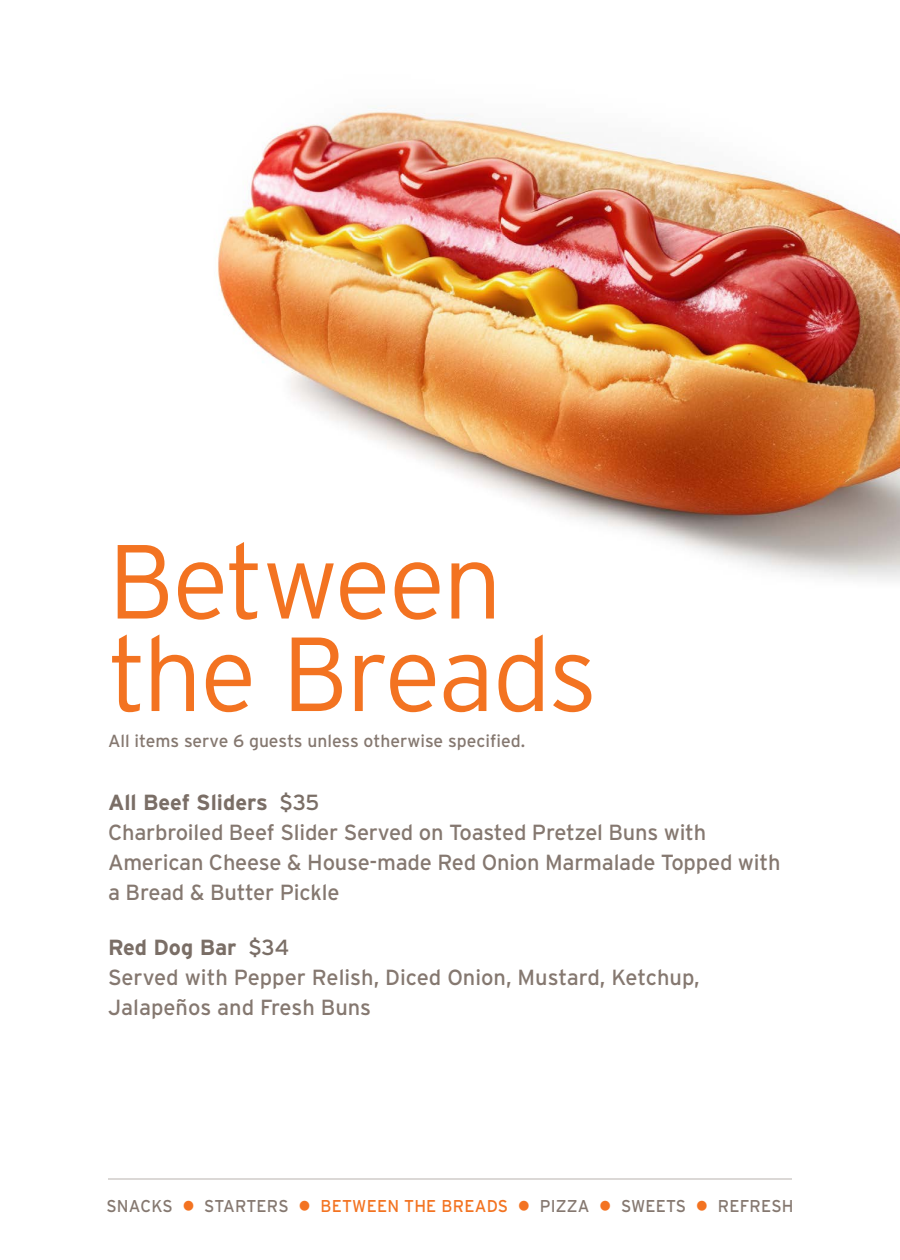
<style>
.page{position:relative;width:900px;height:1260px;background:#fff}
.page>*{position:absolute;margin:0;border:0;box-sizing:border-box;transform-origin:0 0}
.t1{font:300 105px/92.5px "Interstate";letter-spacing:-.025em;color:#f37321}
.t2{font:22px/30px "Interstate";letter-spacing:-.01em;color:#857870}
.t3{font:17.5px "Interstate";color:#857870}
.t4{font:17px "Interstate";letter-spacing:.015em;color:#857870;scale:.96 1}
.s1{font-weight:700;color:#7a6e66}
.s2{color:#7a6e66}
.s3{color:#f37321}
</style>
<div class="page">
<img style="left:217px;top:108px;width:683px;height:473px">
<hr style="left:108px;top:1179px;width:684px;height:1px;background:#7a6e66">
<h1 class="t1" style="left:108px;top:534px;width:491px">Between the Breads</h1>
<p class="t3" style="left:108px;top:731px;width:419px">All items serve 6 guests unless otherwise specified.</p>
<p class="t2" style="left:108px;top:787px;width:674px"><span class="s1">All Beef Sliders</span> <span class="s2">$35<br></span>Charbroiled Beef Slider Served on Toasted Pretzel Buns with American Cheese &amp; House-made Red Onion Marmalade Topped with a Bread &amp; Butter Pickle</p>
<p class="t2" style="left:108px;top:932px;width:593px"><span class="s1">Red Dog Bar</span> <span class="s2">$34<br></span>Served with Pepper Relish, Diced Onion, Mustard, Ketchup,<br>Jalapeños and Fresh Buns</p>
<p class="t4" style="left:106px;top:1197px;width:717px">SNACKS <span class="s3">●</span> STARTERS <span class="s3">● BETWEEN THE BREADS</span> <span class="s3">●</span> PIZZA <span class="s3">●</span> SWEETS <span class="s3">●</span> REFRESH</p>
</div>
